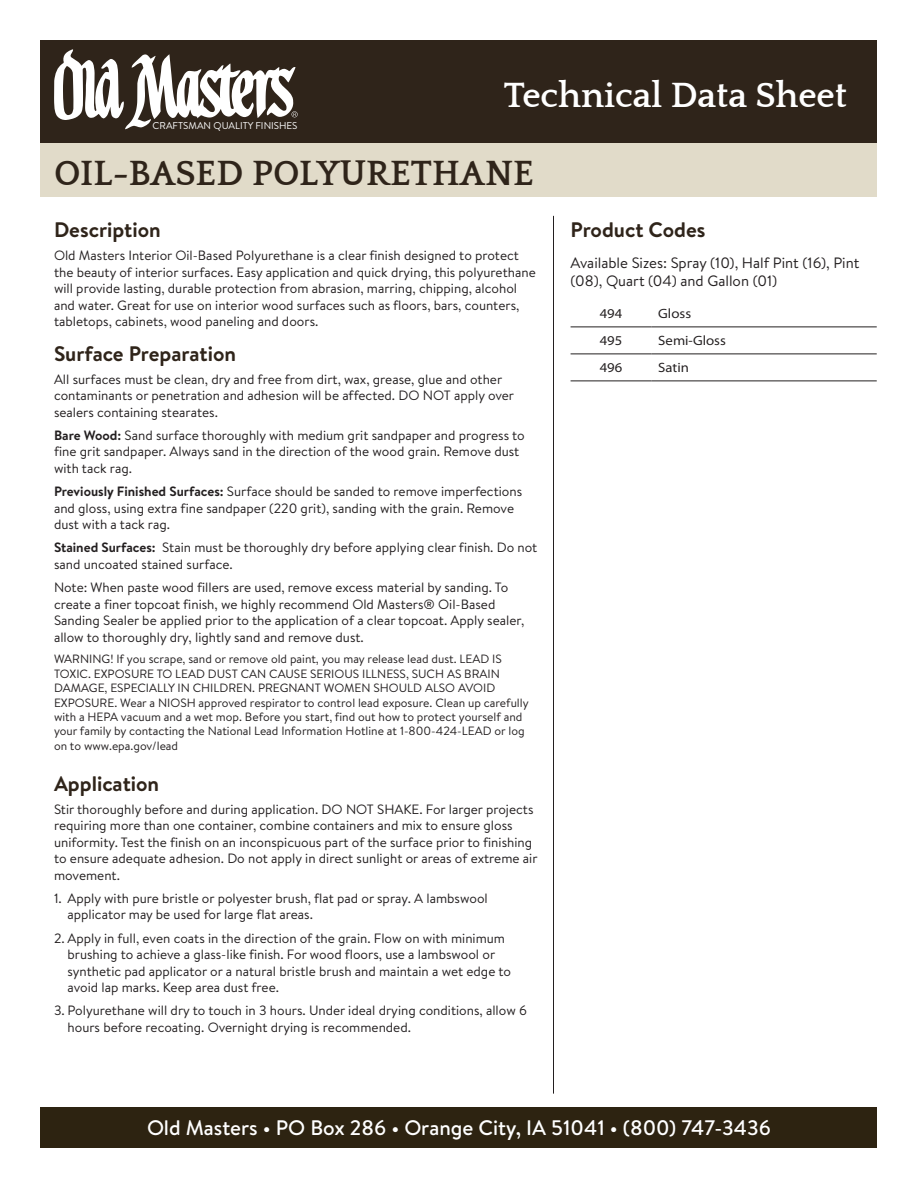
<style>
.page{position:relative;width:918px;height:1188px;background:#fff}
.page>*{position:absolute;margin:0;border:0;box-sizing:border-box;transform-origin:0 0}
.t1{font:700 36px "Quattrocento";color:#2f241a}
.t2{font:700 36px "Quattrocento";color:#fff}
.t3{font:700 21px "Brandon Text";color:#2f241a}
.t4{font:500 21px "Brandon Text";color:#fff}
.t5{font:15px/18px "Brandon Text";color:#231f20}
.t6{font:13.5px/16.5px "Brandon Text";color:#231f20}
.Paragraph_Style_1{font:semi-expanded 13.5px "Myriad Pro";color:#231f20}
.t7{font:12px/14.4px "Brandon Text";color:#231f20}
.t8{font:9.9px "Brandon Text";color:#fff}
.s1{font-weight:700}
</style>
<div class="page">
<div style="left:40px;top:143px;width:838px;height:54px;background:#e1dbc9"></div>
<div style="left:40px;top:40px;width:838px;height:103px;background:#2f241a"></div>
<hr style="left:571px;top:327px;width:81px;height:1px;background:#231f20">
<hr style="left:652px;top:327px;width:225px;height:1px;background:#231f20">
<hr style="left:571px;top:354px;width:81px;height:1px;background:#231f20">
<hr style="left:652px;top:354px;width:225px;height:1px;background:#231f20">
<hr style="left:571px;top:381px;width:81px;height:1px;background:#231f20">
<hr style="left:652px;top:381px;width:225px;height:1px;background:#231f20">
<hr style="left:553px;top:216px;width:1px;height:877px;background:#231f20">
<div style="left:40px;top:1107px;width:838px;height:41px;background:#2d2311"></div>
<svg style="left:54px;top:49px;width:244px;height:80px"></svg>
<p class="t8" style="left:153px;top:119px;width:146px">CRAFTSMAN QUALITY FINISHES</p>
<p class="t2" style="left:504px;top:76px;width:345px">Technical Data Sheet</p>
<p class="t1" style="left:54px;top:155px;width:481px">OIL-BASED POLYURETHANE</p>
<p class="t3" style="left:54px;top:216px;width:108px">Description</p>
<p class="t6" style="left:54px;top:247px;width:483px">Old Masters Interior Oil-Based Polyurethane is a clear finish designed to protect the beauty of interior surfaces. Easy application and quick drying, this polyurethane will provide lasting, durable protection from abrasion, marring, chipping, alcohol and water. Great for use on interior wood surfaces such as floors, bars, counters, tabletops, cabinets, wood paneling and doors.</p>
<p class="t3" style="left:54px;top:339px;width:184px">Surface Preparation</p>
<p class="t6" style="left:54px;top:370px;width:462px">All surfaces must be clean, dry and free from dirt, wax, grease, glue and other contaminants or penetration and adhesion will be affected. DO NOT apply over sealers containing stearates.</p>
<p class="t6" style="left:54px;top:426px;width:472px"><span class="s1">Bare Wood:</span> Sand surface thoroughly with medium grit sandpaper and progress to fine grit sandpaper. Always sand in the direction of the wood grain. Remove dust with tack rag.</p>
<p class="t6" style="left:54px;top:483px;width:470px"><span class="s1">Previously Finished Surfaces:</span> Surface should be sanded to remove imperfections and gloss, using extra fine sandpaper (220 grit), sanding with the grain. Remove dust with a tack rag.</p>
<p class="t6" style="left:54px;top:539px;width:485px"><span class="s1">Stained Surfaces:</span> Stain must be thoroughly dry before applying clear finish. Do not sand uncoated stained surface.</p>
<p class="t6" style="left:54px;top:579px;width:472px">Note: When paste wood fillers are used, remove excess material by sanding. To create a finer topcoat finish, we highly recommend Old Masters® Oil-Based Sanding Sealer be applied prior to the application of a clear topcoat. Apply sealer, allow to thoroughly dry, lightly sand and remove dust.</p>
<p class="t7" style="left:54px;top:652px;width:476px">WARNING! If you scrape, sand or remove old paint, you may release lead dust. LEAD IS TOXIC. EXPOSURE TO LEAD DUST CAN CAUSE SERIOUS ILLNESS, SUCH AS BRAIN DAMAGE, ESPECIALLY IN CHILDREN. PREGNANT WOMEN SHOULD ALSO AVOID EXPOSURE. Wear a NIOSH approved respirator to control lead exposure. Clean up carefully with a HEPA vacuum and a wet mop. Before you start, find out how to protect yourself and your family by contacting the National Lead Information Hotline at 1-800-424-LEAD or log on to www.epa.gov/lead</p>
<p class="t3" style="left:54px;top:769px;width:107px">Application</p>
<p class="t6" style="left:54px;top:800px;width:485px">Stir thoroughly before and during application. DO NOT SHAKE. For larger projects requiring more than one container, combine containers and mix to ensure gloss uniformity. Test the finish on an inconspicuous part of the surface prior to finishing to ensure adequate adhesion. Do not apply in direct sunlight or areas of extreme air movement.</p>
<p class="t6" style="left:68px;top:890px;width:422px;text-indent:-14px">1. Apply with pure bristle or polyester brush, flat pad or spray. A lambswool applicator may be used for large flat areas.</p>
<p class="t6" style="left:68px;top:929px;width:445px;text-indent:-14px">2. Apply in full, even coats in the direction of the grain. Flow on with minimum brushing to achieve a glass-like finish. For wood floors, use a lambswool or synthetic pad applicator or a natural bristle brush and maintain a wet edge to avoid lap marks. Keep area dust free.</p>
<p class="t6" style="left:68px;top:1002px;width:461px;text-indent:-14px">3. Polyurethane will dry to touch in 3 hours. Under ideal drying conditions, allow 6 hours before recoating. Overnight drying is recommended.</p>
<p class="t3" style="left:571px;top:216px;width:136px">Product Codes</p>
<p class="t5" style="left:571px;top:254px;width:290px">Available Sizes: Spray (10), Half Pint (16), Pint (08), Quart (04) and Gallon (01)</p>
<p class="Paragraph_Style_1" style="left:600px;top:305px;width:24px">494</p>
<p class="Paragraph_Style_1" style="left:658px;top:305px;width:34px">Gloss</p>
<p class="Paragraph_Style_1" style="left:600px;top:332px;width:24px">495</p>
<p class="Paragraph_Style_1" style="left:658px;top:332px;width:69px">Semi-Gloss</p>
<p class="Paragraph_Style_1" style="left:600px;top:359px;width:24px">496</p>
<p class="Paragraph_Style_1" style="left:658px;top:359px;width:32px">Satin</p>
<p class="t4" style="left:147px;top:1113px;width:625px">Old Masters • PO Box 286 • Orange City, IA 51041 • (800) 747-3436</p>
</div>
